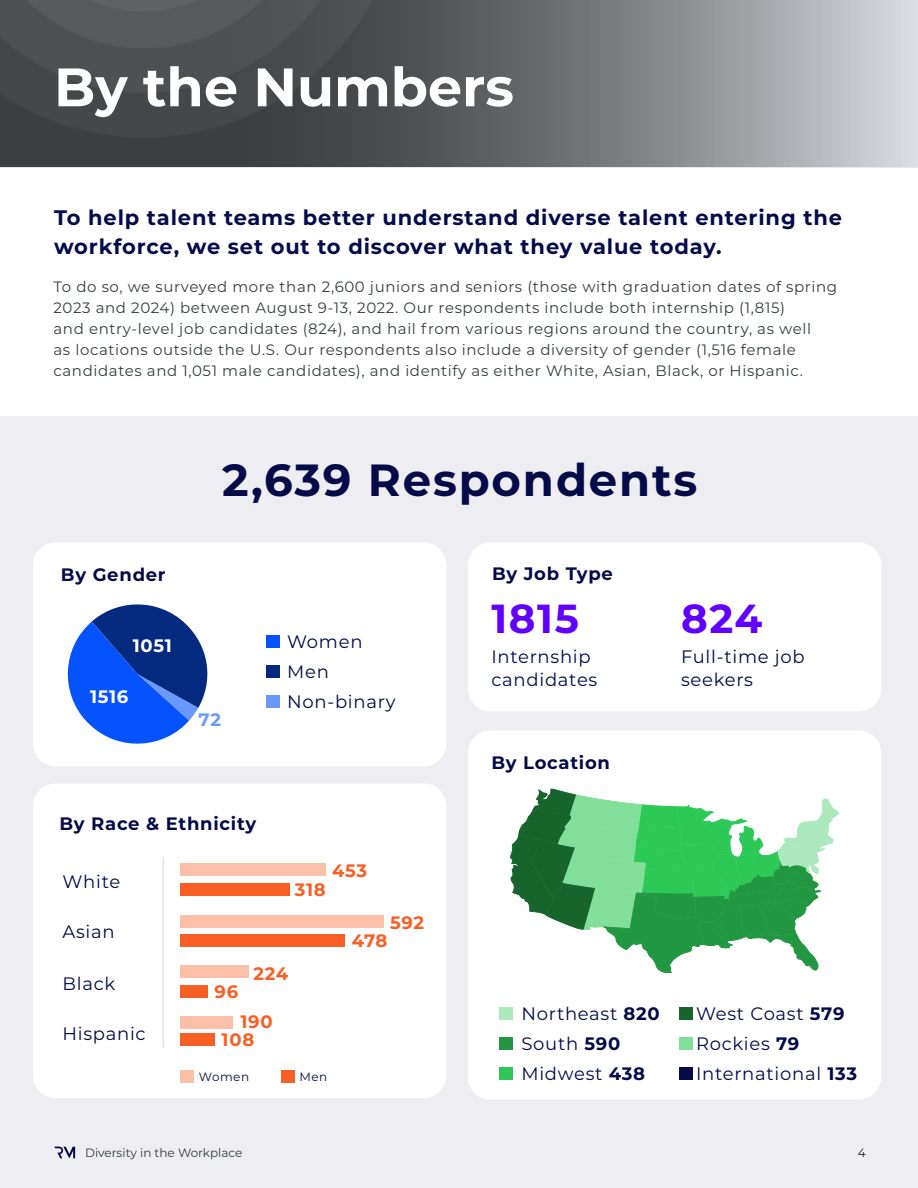
<style>
.page{position:relative;width:918px;height:1188px;background:#fff}
.page>*{position:absolute;margin:0;border:0;box-sizing:border-box;transform-origin:0 0}
.t1{font:700 54px "Montserrat";color:#fff}
.t2{font:700 45px "Montserrat";letter-spacing:.04em;color:#040b48}
.t3{font:700 40.5px "Montserrat";letter-spacing:.04em;color:#6100ff}
.Body_Headings{font:700 21px/28.5px "Montserrat";letter-spacing:.04em;color:#040b48}
.t4{font:18px/23.2px "Montserrat";letter-spacing:.04em;color:#040b48}
.t5{font:700 18px "Montserrat";letter-spacing:.04em;color:#040b48}
.t6{font:700 18px "Montserrat";letter-spacing:.04em;color:#f85f25}
.t7{font:700 18px "Montserrat";letter-spacing:.04em;color:#fff}
.t8{font:700 18px "Montserrat";color:#6b9afb}
.Body{font:15px/21px "Montserrat";letter-spacing:.04em;color:#373d3d}
.t9{font:12px "Montserrat";color:#373d3d}
.t10{font:12px "Montserrat";letter-spacing:.04em;color:#040b48}
.t11{font:12px "Montserrat";color:#231f20}
.s1{font-weight:700}
</style>
<div class="page">
<div style="left:0;top:416px;width:918px;height:772px;background:#eeeef2"></div>
<svg style="left:0;top:0;width:918px;height:167px;background:#818285"></svg>
<img style="left:0;top:0;width:402px;height:137px">
<div style="left:468px;top:731px;width:413px;height:369px;background:#fff;border-radius:23px"></div>
<div style="left:468px;top:542px;width:413px;height:170px;background:#fff;border-radius:23px"></div>
<div style="left:33px;top:783px;width:413px;height:315px;background:#fff;border-radius:23px"></div>
<div style="left:33px;top:542px;width:413px;height:224px;background:#fff;border-radius:23px"></div>
<hr style="left:162px;top:858px;width:2px;height:190px;background:#e6e7ed">
<div style="left:181px;top:863px;width:145px;height:13px;background:#fcbfa8"></div>
<div style="left:181px;top:884px;width:109px;height:12px;background:#f85f25"></div>
<div style="left:181px;top:915px;width:203px;height:12px;background:#fcbfa8"></div>
<div style="left:181px;top:935px;width:164px;height:12px;background:#f85f25"></div>
<div style="left:181px;top:966px;width:68px;height:12px;background:#fcbfa8"></div>
<div style="left:181px;top:985px;width:27px;height:13px;background:#f85f25"></div>
<div style="left:181px;top:1016px;width:52px;height:13px;background:#fcbfa8"></div>
<div style="left:181px;top:1033px;width:34px;height:13px;background:#f85f25"></div>
<div style="left:282px;top:1070px;width:13px;height:13px;background:#f85f25"></div>
<div style="left:181px;top:1070px;width:13px;height:13px;background:#fcbfa8"></div>
<svg style="left:511px;top:789px;width:328px;height:184px"></svg>
<div style="left:499px;top:1007px;width:13px;height:13px;background:#abe9bc"></div>
<div style="left:499px;top:1037px;width:13px;height:13px;background:#229741"></div>
<div style="left:499px;top:1067px;width:13px;height:13px;background:#2dc957"></div>
<div style="left:679px;top:1067px;width:13px;height:13px;background:#040b48"></div>
<div style="left:679px;top:1007px;width:13px;height:13px;background:#17652c"></div>
<div style="left:679px;top:1037px;width:13px;height:13px;background:#81df9a"></div>
<div style="left:266px;top:635px;width:13px;height:12px;background:#0553fe"></div>
<div style="left:266px;top:665px;width:13px;height:12px;background:#032a7f"></div>
<div style="left:266px;top:695px;width:13px;height:12px;background:#6998fe"></div>
<svg style="left:67px;top:604px;width:141px;height:140px"></svg>
<h1 class="t1" style="left:54px;top:48px;width:461px">By the Numbers</h1>
<p class="Body_Headings" style="left:54px;top:202px;width:790px">To help talent teams better understand diverse talent entering the workforce, we set out to discover what they value today.</p>
<p class="Body" style="left:53px;top:276px;width:785px">To do so, we surveyed more than 2,600 juniors and seniors (those with graduation dates of spring 2023 and 2024) between August 9-13, 2022. Our respondents include both internship (1,815)<br>and entry-level job candidates (824), and hail from various regions around the country, as well<br>as locations outside the U.S. Our respondents also include a diversity of gender (1,516 female candidates and 1,051 male candidates), and identify as either White, Asian, Black, or Hispanic.</p>
<p class="t2" style="left:222px;top:448px;width:477px">2,639 Respondents</p>
<p class="t5" style="left:61px;top:561px;width:106px">By Gender</p>
<p class="t5" style="left:492px;top:560px;width:122px">By Job Type</p>
<p class="t7" style="left:133px;top:633px;width:41px">1051</p>
<p class="t7" style="left:90px;top:684px;width:40px">1516</p>
<p class="t8" style="left:199px;top:707px;width:24px">72</p>
<p class="t4" style="left:287px;top:629px;width:77px">Women</p>
<p class="t4" style="left:287px;top:659px;width:43px">Men</p>
<p class="t4" style="left:287px;top:689px;width:110px">Non-binary</p>
<p class="t5" style="left:59px;top:810px;width:198px">By Race &amp; Ethnicity</p>
<p class="t4" style="left:62px;top:869px;width:59px">White</p>
<p class="t6" style="left:332px;top:857px;width:37px">453</p>
<p class="t6" style="left:295px;top:877px;width:33px">318</p>
<p class="t4" style="left:62px;top:920px;width:54px">Asian</p>
<p class="t4" style="left:62px;top:972px;width:54px">Black</p>
<p class="t4" style="left:62px;top:1021px;width:85px">Hispanic</p>
<p class="t6" style="left:215px;top:979px;width:25px">96</p>
<p class="t6" style="left:253px;top:961px;width:36px">224</p>
<p class="t6" style="left:241px;top:1009px;width:34px">190</p>
<p class="t6" style="left:222px;top:1027px;width:34px">108</p>
<p class="t10" style="left:199px;top:1069px;width:52px">Women</p>
<p class="t10" style="left:299px;top:1069px;width:29px">Men</p>
<p class="t6" style="left:390px;top:910px;width:36px">592</p>
<p class="t6" style="left:352px;top:928px;width:37px">478</p>
<p class="t3" style="left:491px;top:589px;width:89px">1815</p>
<p class="t4" style="left:491px;top:644px;width:107px">Internship candidates</p>
<p class="t5" style="left:491px;top:749px;width:120px">By Location</p>
<p class="t4" style="left:521px;top:1001px;width:140px">Northeast <span class="s1">820</span></p>
<p class="t4" style="left:521px;top:1031px;width:100px">South <span class="s1">590</span></p>
<p class="t4" style="left:521px;top:1061px;width:125px">Midwest <span class="s1">438</span></p>
<p class="t3" style="left:681px;top:589px;width:83px">824</p>
<p class="t4" style="left:681px;top:644px;width:125px">Full-time job seekers</p>
<p class="t4" style="left:696px;top:1001px;width:150px">West Coast <span class="s1">579</span></p>
<p class="t4" style="left:696px;top:1031px;width:105px">Rockies <span class="s1">79</span></p>
<p class="t4" style="left:696px;top:1061px;width:162px">International <span class="s1">133</span></p>
<p class="t9" style="left:85px;top:1145px;width:159px">Diversity in the Workplace</p>
<p class="t11" style="left:858px;top:1145px;width:9px">4</p>
</div>
